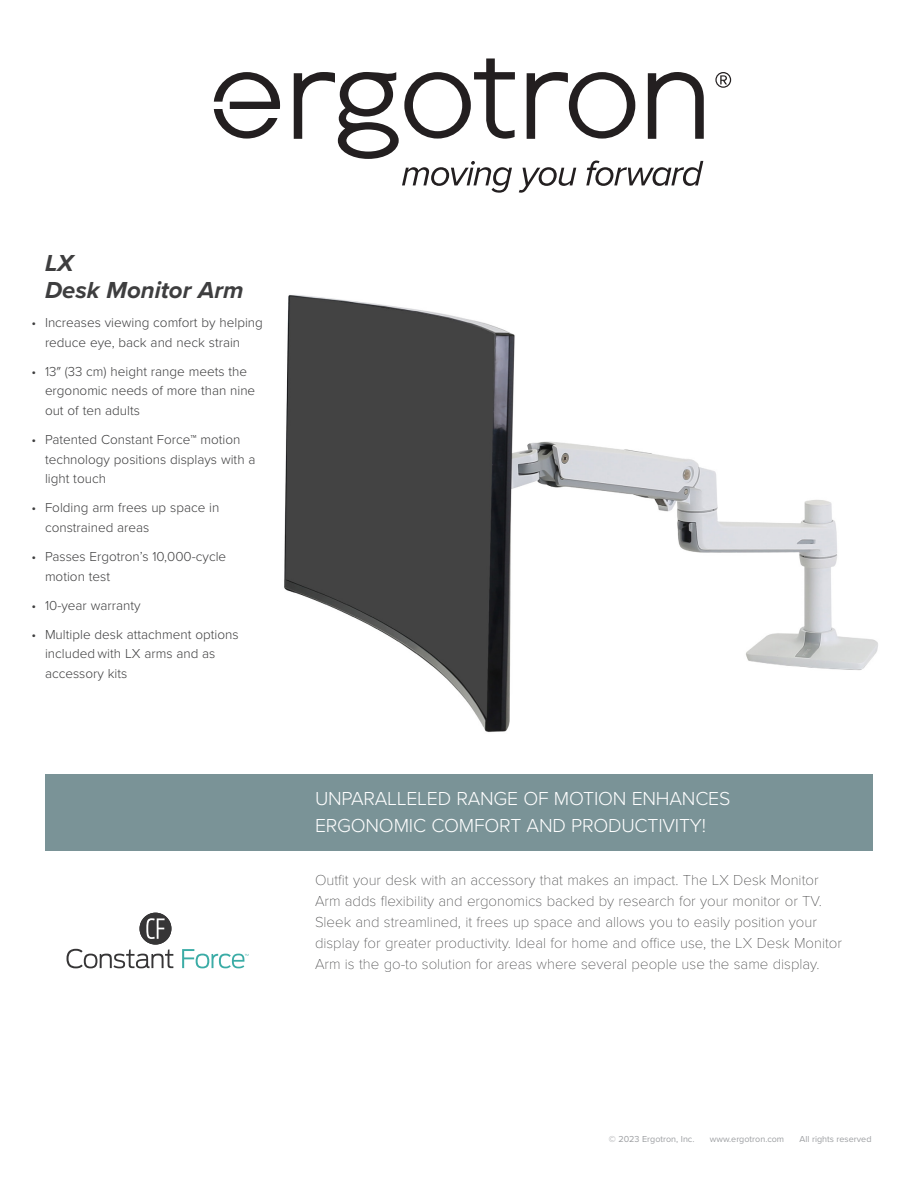
<style>
.page{position:relative;width:918px;height:1188px;background:#fff}
.page>*{position:absolute;margin:0;border:0;box-sizing:border-box;transform-origin:0 0}
.Bullets-sidebar{font:italic 700 24px/27px "Proxima Nova";color:#3e3e3f}
.Blue_italic_subhead{font:300 19.5px/27px "Proxima Nova";letter-spacing:-.01em;color:#fff}
.Body-main{font:100 15px/21px "Proxima Nova T";color:#3e3e3f}
.Bullets-sidebar-2{font:300 13.5px/19.5px "Proxima Nova";color:#3e3e3f}
.Body-main-2{font:9px "Proxima Nova";color:#9d9fa2}
</style>
<div class="page">
<img style="left:284px;top:295px;width:594px;height:437px">
<div style="left:45px;top:774px;width:828px;height:76px;background:#7a9397"></div>
<svg style="left:715px;top:72px;width:16px;height:16px"></svg>
<svg style="left:214px;top:72px;width:66px;height:67px"></svg>
<svg style="left:294px;top:58px;width:410px;height:135px"></svg>
<svg style="left:182px;top:949px;width:66px;height:19px"></svg>
<svg style="left:67px;top:949px;width:106px;height:19px"></svg>
<div style="left:140px;top:913px;width:31px;height:32px;background:#363536;border-radius:50%"></div>
<svg style="left:146px;top:918px;width:19px;height:21px"></svg>
<p class="Bullets-sidebar" style="left:45px;top:249px;width:200px">LX<br>Desk Monitor Arm</p>
<p class="Bullets-sidebar-2" style="left:45px;top:312px;width:219px;text-indent:-14px">• Increases viewing comfort by helping reduce eye, back and neck strain</p>
<p class="Bullets-sidebar-2" style="left:45px;top:361px;width:212px;text-indent:-14px">• 13″ (33 cm) height range meets the ergonomic needs of more than nine out of ten adults</p>
<p class="Bullets-sidebar-2" style="left:45px;top:429px;width:212px;text-indent:-14px">• Patented Constant Force™ motion technology positions displays with a light touch</p>
<p class="Bullets-sidebar-2" style="left:45px;top:497px;width:176px;text-indent:-14px">• Folding arm frees up space in constrained areas</p>
<p class="Bullets-sidebar-2" style="left:45px;top:546px;width:183px;text-indent:-14px">• Passes Ergotron’s 10,000-cycle motion test</p>
<p class="Bullets-sidebar-2" style="left:32px;top:595px;width:111px">• 10-year warranty</p>
<p class="Bullets-sidebar-2" style="left:45px;top:624px;width:195px;text-indent:-14px">• Multiple desk attachment options included with LX arms and as accessory kits</p>
<p class="Blue_italic_subhead" style="left:315px;top:784px;width:417px">UNPARALLELED RANGE OF MOTION ENHANCES<br>ERGONOMIC COMFORT AND PRODUCTIVITY!</p>
<p class="Body-main" style="left:315px;top:868px;width:529px">Outfit your desk with an accessory that makes an impact. The LX Desk Monitor Arm adds flexibility and ergonomics backed by research for your monitor or TV.<br>Sleek and streamlined, it frees up space and allows you to easily position your display for greater productivity. Ideal for home and office use, the LX Desk Monitor Arm is the go-to solution for areas where several people use the same display.</p>
<p class="Body-main-2" style="left:609px;top:1132px;width:87px">© 2023 Ergotron, Inc.</p>
<p class="Body-main-2" style="left:710px;top:1132px;width:76px">www.ergotron.com</p>
<p class="Body-main-2" style="left:800px;top:1132px;width:73px">All rights reserved</p>
</div>
